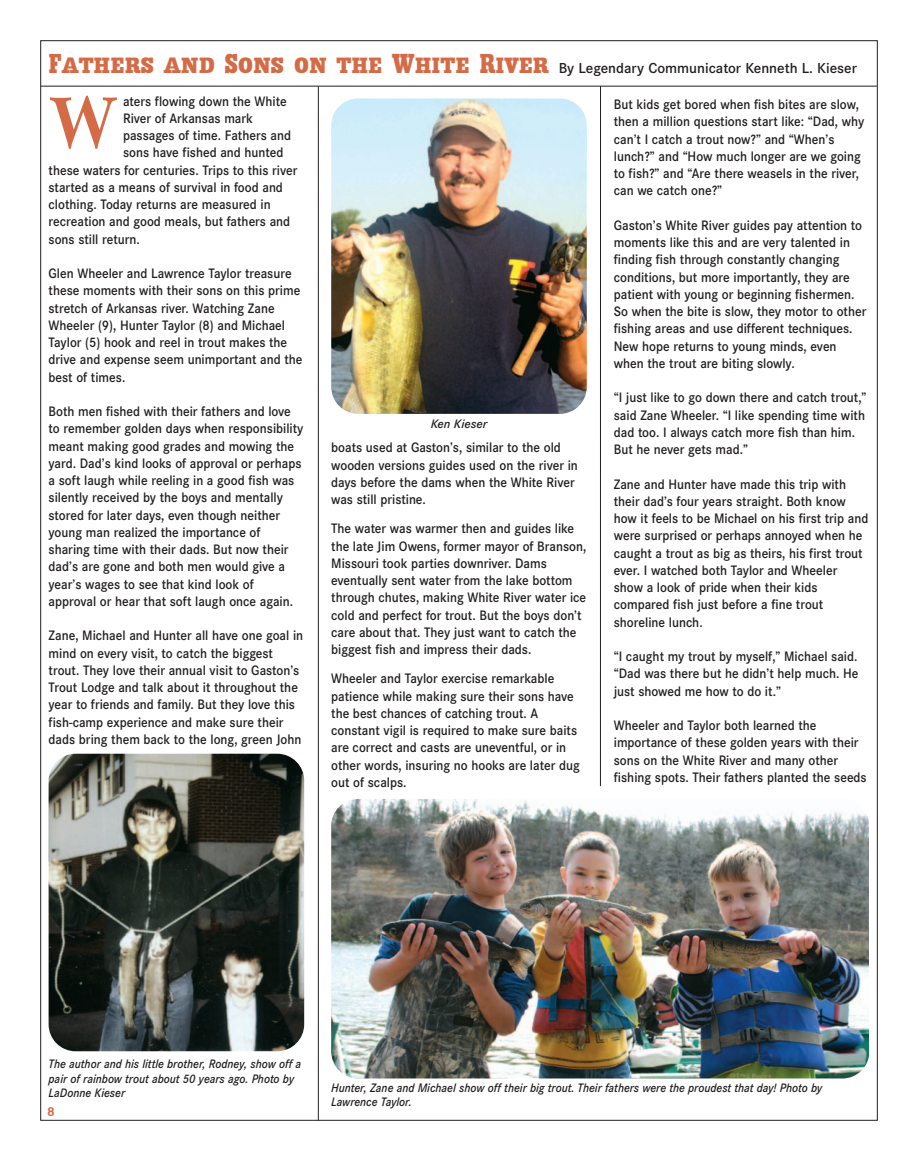
<style>
.page{position:relative;width:918px;height:1161px;background:#fff}
.page>*{position:absolute;margin:0;border:0;box-sizing:border-box;transform-origin:0 0}
.t1{font:700 75px "Corporate A";color:#d56b46}
.t2{font:600 15px "Corporate S";color:#231f20}
.t3{font:600 14.25px/17.2px "Corporate S";color:#231f20;scale:.93 1}
.t4{font:700 13.5px "Corporate S";color:#d56b46}
.t5{font:italic 600 12.75px/14.2px "Corporate S";color:#231f20;scale:.92 1}
.t6{font:italic 600 12.75px "Corporate S";color:#231f20}
.s1{font-family:"AI Wood Antique";font-weight:400;font-stretch:condensed;font-size:24px;color:#d56b46}
</style>
<div class="page">
<hr style="left:600px;top:86px;width:1px;height:700px;background:#231f20">
<hr style="left:318px;top:86px;width:1px;height:1035px;background:#231f20">
<hr style="left:41px;top:86px;width:836px;height:1px;background:#231f20">
<img style="left:331px;top:98px;width:256px;height:316px;border-radius:27px">
<img style="left:49px;top:754px;width:255px;height:297px;border-radius:27px">
<img style="left:331px;top:799px;width:537px;height:280px;border-radius:27px">
<p class="t2" style="left:49px;top:63px;width:810px"><span class="s1">Fathers and Sons on the White River</span> By Legendary Communicator Kenneth L. Kieser</p>
<p class="t3" style="left:614px;top:97px;width:271px">But kids get bored when fish bites are slow, then a million questions start like: “Dad, why can’t I catch a trout now?” and “When’s lunch?” and “How much longer are we going to fish?” and “Are there weasels in the river, can we catch one?”</p>
<p class="t3" style="left:614px;top:218px;width:273px">Gaston’s White River guides pay attention to moments like this and are very talented in finding fish through constantly changing conditions, but more importantly, they are patient with young or beginning fishermen.<br>So when the bite is slow, they motor to other fishing areas and use different techniques.<br>New hope returns to young minds, even when the trout are biting slowly.</p>
<p class="t3" style="left:614px;top:390px;width:273px">“I just like to go down there and catch trout,” said Zane Wheeler. “I like spending time with dad too. I always catch more fish than him.<br>But he never gets mad.”</p>
<p class="t3" style="left:614px;top:477px;width:275px">Zane and Hunter have made this trip with their dad’s four years straight. Both know how it feels to be Michael on his first trip and were surprised or perhaps annoyed when he caught a trout as big as theirs, his first trout ever. I watched both Taylor and Wheeler show a look of pride when their kids compared fish just before a fine trout shoreline lunch.</p>
<p class="t3" style="left:614px;top:649px;width:265px;text-align:justify">“I caught my trout by myself,” Michael said. “Dad was there but he didn’t help much. He just showed me how to do it.”</p>
<p class="t3" style="left:614px;top:718px;width:274px">Wheeler and Taylor both learned the importance of these golden years with their sons on the White River and many other fishing spots. Their fathers planted the seeds</p>
<h1 class="t1" style="left:49px;top:96px;width:71px">W</h1>
<p class="t3" style="left:123px;top:94px;width:177px">aters flowing down the White</p>
<p class="t3" style="left:123px;top:111px;width:141px">River of Arkansas mark</p>
<p class="t3" style="left:123px;top:128px;width:182px">passages of time. Fathers and</p>
<p class="t3" style="left:123px;top:145px;width:174px">sons have fished and hunted</p>
<p class="t3" style="left:49px;top:163px;width:269px">these waters for centuries. Trips to this river</p>
<p class="t3" style="left:49px;top:180px;width:254px">started as a means of survival in food and</p>
<p class="t3" style="left:49px;top:197px;width:240px">clothing. Today returns are measured in</p>
<p class="t3" style="left:49px;top:214px;width:261px">recreation and good meals, but fathers and</p>
<p class="t3" style="left:49px;top:232px;width:100px">sons still return.</p>
<p class="t3" style="left:49px;top:266px;width:275px">Glen Wheeler and Lawrence Taylor treasure these moments with their sons on this prime stretch of Arkansas river. Watching Zane Wheeler (9), Hunter Taylor (8) and Michael Taylor (5) hook and reel in trout makes the drive and expense seem unimportant and the best of times.</p>
<p class="t3" style="left:49px;top:404px;width:276px">Both men fished with their fathers and love to remember golden days when responsibility meant making good grades and mowing the yard. Dad’s kind looks of approval or perhaps a soft laugh while reeling in a good fish was silently received by the boys and mentally stored for later days, even though neither young man realized the importance of sharing time with their dads. But now their dad’s are gone and both men would give a year’s wages to see that kind look of approval or hear that soft laugh once again.</p>
<p class="t3" style="left:49px;top:628px;width:275px">Zane, Michael and Hunter all have one goal in mind on every visit, to catch the biggest trout. They love their annual visit to Gaston’s Trout Lodge and talk about it throughout the year to friends and family. But they love this fish-camp experience and make sure their dads bring them back to the long, green John</p>
<p class="t6" style="left:431px;top:420px;width:58px">Ken Kieser</p>
<p class="t3" style="left:331px;top:440px;width:267px">boats used at Gaston’s, similar to the old wooden versions guides used on the river in days before the dams when the White River was still pristine.</p>
<p class="t3" style="left:331px;top:521px;width:276px">The water was warmer then and guides like the late Jim Owens, former mayor of Branson, Missouri took parties downriver. Dams eventually sent water from the lake bottom through chutes, making White River water ice cold and perfect for trout. But the boys don’t care about that. They just want to catch the biggest fish and impress their dads.</p>
<p class="t3" style="left:331px;top:671px;width:269px">Wheeler and Taylor exercise remarkable patience while making sure their sons have the best chances of catching trout. A constant vigil is required to make sure baits are correct and casts are uneventful, or in other words, insuring no hooks are later dug out of scalps.</p>
<p class="t5" style="left:49px;top:1058px;width:276px">The author and his little brother, Rodney, show off a pair of rainbow trout about 50 years ago. Photo by<br>LaDonne Kieser</p>
<p class="t4" style="left:47px;top:1107px;width:9px">8</p>
<p class="t5" style="left:331px;top:1082px;width:535px">Hunter, Zane and Michael show off their big trout. Their fathers were the proudest that day! Photo by<br>Lawrence Taylor.</p>
</div>
